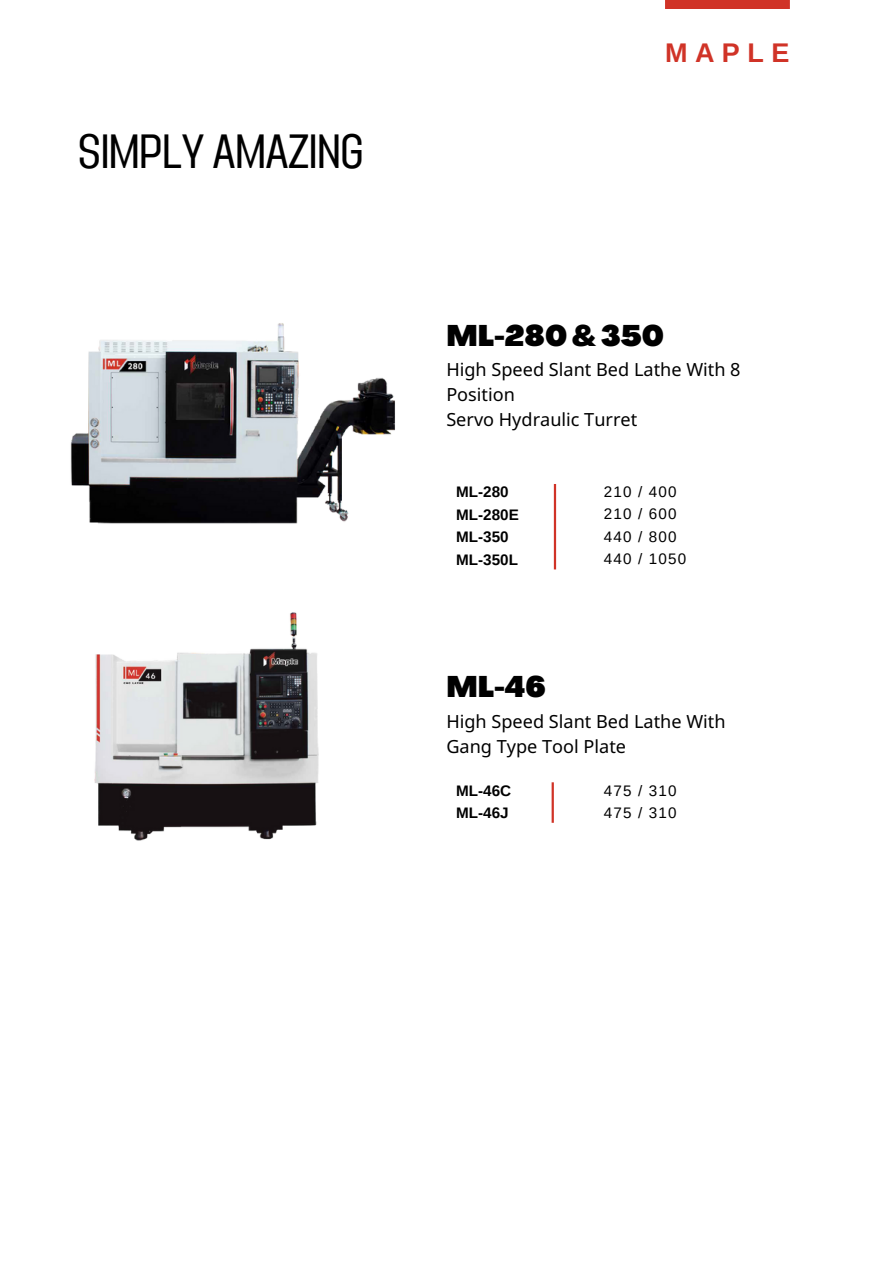
<style>
.page{position:relative;width:893px;height:1264px;background:#fff}
.page>*{position:absolute;margin:0;border:0;box-sizing:border-box;transform-origin:0 0}
.t1{font:48px "Adirek Sans 400";color:#000}
.t2{font:900 29.25px "Agrandir";color:#000}
.t3{font:700 27px "Arimo";color:#d03327}
.t4{font:18.15px/25px "Noto Sans";color:#000}
.t5{font:15.3px/22.5px "Arimo";letter-spacing:.075em;color:#000}
.t6{font:700 15.3px/22.5px "Arimo";color:#000}
</style>
<div class="page">
<img style="left:94px;top:612px;width:225px;height:229px">
<div style="left:665px;top:0;width:124px;height:9px;background:#d03327"></div>
<img style="left:70px;top:323px;width:325px;height:201px">
<hr style="left:554px;top:484px;width:2px;height:85px;background:#d03327">
<hr style="left:551px;top:782px;width:3px;height:40px;background:#d03327">
<h1 class="t1" style="left:78px;top:124px;width:287px">SIMPLY AMAZING</h1>
<h3 class="t3" style="left:665px;top:37px;width:126px">M A P L E</h3>
<h2 class="t2" style="left:446px;top:324px;width:219px">ML-280 &amp; 350</h2>
<p class="t4" style="left:446px;top:357px;width:296px">High Speed Slant Bed Lathe With 8<br>Position<br>Servo Hydraulic Turret</p>
<p class="t6" style="left:456px;top:480px;width:64px">ML-280<br>ML-280E<br>ML-350<br>ML-350L</p>
<p class="t5" style="left:604px;top:480px;width:84px">210 / 400<br>210 / 600<br>440 / 800<br>440 / 1050</p>
<h2 class="t2" style="left:446px;top:675px;width:101px">ML-46</h2>
<p class="t4" style="left:446px;top:708px;width:281px">High Speed Slant Bed Lathe With<br>Gang Type Tool Plate</p>
<p class="t6" style="left:456px;top:779px;width:56px">ML-46C<br>ML-46J</p>
<p class="t5" style="left:604px;top:779px;width:74px">475 / 310<br>475 / 310</p>
</div>
